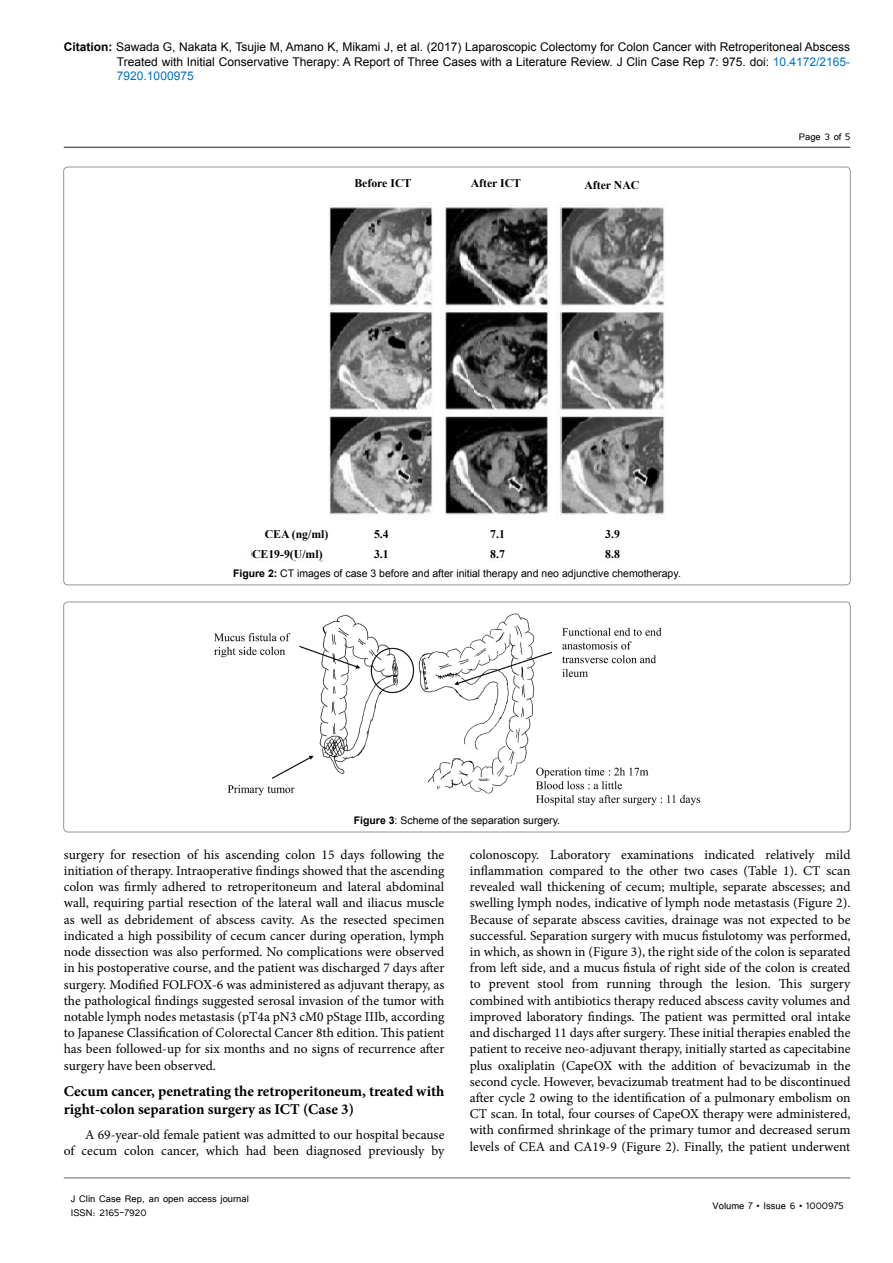
<style>
.page{position:relative;width:893px;height:1263px;background:#fff}
.page>*{position:absolute;margin:0;border:0;box-sizing:border-box;transform-origin:0 0}
.t1{font:700 15px/18px "Minion Pro";color:#000}
.t2{font:13.5px/16.2px "Minion Pro";color:#000;text-align:justify}
.t3{font:12px/14.4px "Arial";color:#000;text-align:justify}
.t4{font:12px/14.4px "Tunga";color:#000}
.t5{font:700 11.7px/20.4px "Times New Roman";color:#000}
.t6{font:10.5px "Arial";color:#000}
.s1{font-weight:700}
.s2{color:#0072bc}
</style>
<div class="page">
<hr style="left:64px;top:147px;width:786px;height:1px;background:#636466">
<hr style="left:64px;top:1178px;width:786px;height:1px;background:#636466">
<img style="left:250px;top:177px;width:415px;height:384px">
<div style="left:344px;top:178px;width:303px;height:19px;background:#fff"></div>
<div style="left:252px;top:526px;width:382px;height:34px;background:#fff"></div>
<div style="left:64px;top:602px;width:786px;height:230px;border:1px solid #939598;border-radius:4px"></div>
<img style="left:214px;top:613px;width:487px;height:193px">
<p class="t3" style="left:117px;top:40px;width:735px;text-indent:-53px"><span class="s1">Citation:</span> Sawada G, Nakata K, Tsujie M, Amano K, Mikami J, et al. (2017) Laparoscopic Colectomy for Colon Cancer with Retroperitoneal Abscess Treated with Initial Conservative Therapy: A Report of Three Cases with a Literature Review. J Clin Case Rep 7: 975. doi: <span class="s2">10.4172/2165- 7920.1000975</span></p>
<p class="t5" style="left:354px;top:173px;width:58px">Before ICT</p>
<p class="t5" style="left:471px;top:173px;width:52px">After ICT</p>
<p class="t5" style="left:584px;top:175px;width:56px">After NAC</p>
<p class="t4" style="left:799px;top:128px;width:53px">Page 3 of 5</p>
<p class="t5" style="left:252px;top:523px;width:78px;text-indent:13px">CEA (ng/ml)<br>CE19-9(U/ml)</p>
<p class="t5" style="left:490px;top:523px;width:16px">7.1</p>
<p class="t5" style="left:374px;top:523px;width:16px">5.4</p>
<p class="t6" style="left:233px;top:567px;width:449px"><span class="s1">Figure 2:</span> CT images of case 3 before and after initial therapy and neo adjunctive chemotherapy.</p>
<p class="t5" style="left:605px;top:523px;width:16px">3.9<br>8.8</p>
<p class="t5" style="left:374px;top:544px;width:16px">3.1</p>
<p class="t5" style="left:490px;top:544px;width:16px">8.7</p>
<p class="t6" style="left:354px;top:814px;width:208px"><span class="s1">Figure 3</span>: Scheme of the separation surgery.</p>
<p class="t2" style="left:64px;top:846px;width:382px">surgery for resection of his ascending colon 15 days following the initiation of therapy. Intraoperative findings showed that the ascending colon was firmly adhered to retroperitoneum and lateral abdominal wall, requiring partial resection of the lateral wall and iliacus muscle as well as debridement of abscess cavity. As the resected specimen indicated a high possibility of cecum cancer during operation, lymph node dissection was also performed. No complications were observed in his postoperative course, and the patient was discharged 7 days after surgery. Modified FOLFOX-6 was administered as adjuvant therapy, as the pathological findings suggested serosal invasion of the tumor with notable lymph nodes metastasis (pT4a pN3 cM0 pStage IIIb, according to Japanese Classification of Colorectal Cancer 8th edition. This patient has been followed-up for six months and no signs of recurrence after surgery have been observed.</p>
<p class="t1" style="left:64px;top:1082px;width:382px">Cecum cancer, penetrating the retroperitoneum, treated with right-colon separation surgery as ICT (Case 3)</p>
<p class="t2" style="left:64px;top:1126px;width:382px;text-align:right">A 69-year-old female patient was admitted to our hospital because<br>of cecum colon cancer, which had been diagnosed previously by</p>
<p class="t4" style="left:71px;top:1190px;width:180px">J Clin Case Rep, an open access journal<br>ISSN: 2165-7920</p>
<p class="t2" style="left:470px;top:846px;width:382px">colonoscopy. Laboratory examinations indicated relatively mild inflammation compared to the other two cases (Table 1). CT scan revealed wall thickening of cecum; multiple, separate abscesses; and swelling lymph nodes, indicative of lymph node metastasis (Figure 2).<br>Because of separate abscess cavities, drainage was not expected to be successful. Separation surgery with mucus fistulotomy was performed, in which, as shown in (Figure 3), the right side of the colon is separated from left side, and a mucus fistula of right side of the colon is created to prevent stool from running through the lesion. This surgery combined with antibiotics therapy reduced abscess cavity volumes and improved laboratory findings. The patient was permitted oral intake and discharged 11 days after surgery. These initial therapies enabled the patient to receive neo-adjuvant therapy, initially started as capecitabine plus oxaliplatin (CapeOX with the addition of bevacizumab in the second cycle. However, bevacizumab treatment had to be discontinued after cycle 2 owing to the identification of a pulmonary embolism on CT scan. In total, four courses of CapeOX therapy were administered, with confirmed shrinkage of the primary tumor and decreased serum levels of CEA and CA19-9 (Figure 2). Finally, the patient underwent</p>
<p class="t4" style="left:713px;top:1197px;width:133px">Volume 7 • Issue 6 • 1000975</p>
</div>
